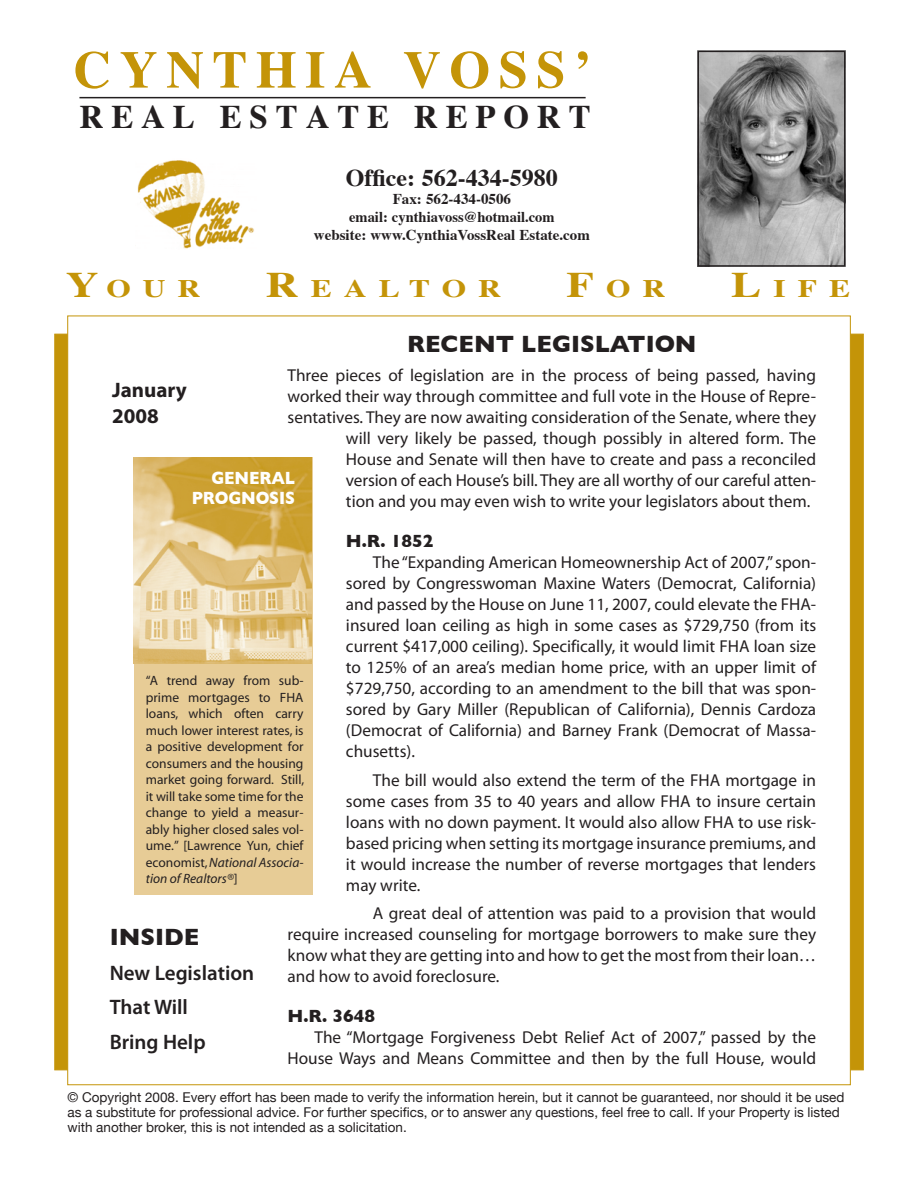
<style>
.page{position:relative;width:918px;height:1188px;background:#fff}
.page>*{position:absolute;margin:0;border:0;box-sizing:border-box;transform-origin:0 0}
.t1{font:700 52.5px "Times";letter-spacing:.16em;color:#c49408}
.t2{font:700 33px "Times";letter-spacing:.24em;color:#231f20}
.t3{font:700 25.2px "Times";letter-spacing:.385em;color:#c49408;scale:1.25 1}
.t4{font:700 24px "Times";color:#231f20}
.HEADLINE{font:700 24px "Gill Sans";color:#231f20}
.Inside_Box_Title{font:700 24px "Gill Sans";color:#231f20}
.Inside_Boxes{font:600 21px/34.5px "Myriad Pro";color:#231f20}
.Date{font:700 21px/25.2px "Myriad Pro";color:#231f20}
.Subhead{font:700 18px "Gill Sans";color:#231f20}
.GENERAL_PROGNOSIS_TI{font:700 18px/19.5px "Gill Sans";letter-spacing:-.01em;color:#fff;text-align:right;scale:.9 1}
.Body{font:17.25px/21px "Myriad Pro";color:#231f20;text-align:justify}
._1st_Paragraph{font:17.25px "Myriad Pro";color:#231f20}
.t5{font:700 15px "Times";color:#231f20}
.General_Prognosis{font:13.5px/16.5px "Myriad";color:#231f20;text-align:justify}
.t6{font:13.5px/15px "Helvetica Neue";color:#231f20}
.s1{font-size:36px}
.s2{font-style:italic}
</style>
<div class="page">
<div style="left:55px;top:334px;width:808px;height:736px;background:#c49408"></div>
<div style="left:68px;top:316px;width:783px;height:769px;background:#fff"></div>
<div style="left:134px;top:458px;width:178px;height:437px;background:#e7cc96"></div>
<img style="left:134px;top:458px;width:178px;height:206px">
<hr style="left:79px;top:97px;width:507px;height:1px;background:#231f20">
<img style="left:137px;top:160px;width:117px;height:89px">
<img style="left:700px;top:54px;width:143px;height:210px">
<div style="left:697px;top:51px;width:149px;height:216px;border:2px solid #231f20"></div>
<p class="t1" style="left:74px;top:20px;width:519px">cynthia voss’</p>
<p class="t2" style="left:80px;top:85px;width:198px">REAL ESTAT</p>
<p class="t2" style="left:367px;top:85px;width:223px">E REPORT</p>
<p class="t4" style="left:346px;top:155px;width:213px">Office: 562-434-5980</p>
<p class="t5" style="left:393px;top:184px;width:120px">Fax: 562-434-0506</p>
<p class="t5" style="left:349px;top:202px;width:207px">email: cynthiavoss@hotmail.com</p>
<p class="t5" style="left:314px;top:220px;width:278px">website: www.CynthiaVossReal Estate.com</p>
<p class="t3" style="left:66px;top:265px;width:109px"><span class="s1">Y</span>OUR</p>
<p class="t3" style="left:266px;top:265px;width:189px"><span class="s1">R</span>EALTOR</p>
<p class="t3" style="left:567px;top:265px;width:81px"><span class="s1">F</span>OR</p>
<p class="t3" style="left:731px;top:265px;width:97px"><span class="s1">L</span>IFE</p>
<p class="HEADLINE" style="left:407px;top:330px;width:291px">RECENT LEGISLATION</p>
<p class="_1st_Paragraph" style="left:288px;top:365px;width:530px">Three pieces of legislation are in the process of being passed, having</p>
<p class="_1st_Paragraph" style="left:288px;top:386px;width:530px">worked their way through committee and full vote in the House of Repre-</p>
<p class="_1st_Paragraph" style="left:288px;top:407px;width:530px">sentatives. They are now awaiting consideration of the Senate, where they</p>
<p class="_1st_Paragraph" style="left:346px;top:428px;width:472px">will very likely be passed, though possibly in altered form. The</p>
<p class="_1st_Paragraph" style="left:346px;top:449px;width:472px">House and Senate will then have to create and pass a reconciled</p>
<p class="_1st_Paragraph" style="left:346px;top:470px;width:472px">version of each House’s bill. They are all worthy of our careful atten-</p>
<p class="_1st_Paragraph" style="left:346px;top:491px;width:466px">tion and you may even wish to write your legislators about them.</p>
<p class="Subhead" style="left:346px;top:531px;width:89px">H.R. 1852</p>
<p class="Body" style="left:346px;top:552px;width:472px;text-indent:27px">The “Expanding American Homeownership Act of 2007,” spon&shy;sored by Congresswoman Maxine Waters (Democrat, California) and passed by the House on June 11, 2007, could elevate the FHA&shy;insured loan ceiling as high in some cases as $729,750 (from its current $417,000 ceiling). Specifically, it would limit FHA loan size to 125% of an area’s median home price, with an upper limit of $729,750, according to an amendment to the bill that was spon&shy;sored by Gary Miller (Republican of California), Dennis Cardoza (Democrat of California) and Barney Frank (Democrat of Massa&shy;chusetts).</p>
<p class="Body" style="left:346px;top:769px;width:472px;text-indent:27px">The bill would also extend the term of the FHA mortgage in some cases from 35 to 40 years and allow FHA to insure certain loans with no down payment. It would also allow FHA to use risk&shy;based pricing when setting its mortgage insurance premiums, and it would increase the number of reverse mortgages that lenders may write.</p>
<p class="Body" style="left:288px;top:903px;width:530px;text-indent:85px">A great deal of attention was paid to a provision that would require increased counseling for mortgage borrowers to make sure they know what they are getting into and how to get the most from their loan… and how to avoid foreclosure.</p>
<p class="Subhead" style="left:288px;top:1006px;width:89px">H.R. 3648</p>
<p class="Body" style="left:288px;top:1027px;width:530px;text-align:right">The “Mortgage Forgiveness Debt Relief Act of 2007,” passed by the<br>House Ways and Means Committee and then by the full House, would</p>
<p class="Date" style="left:112px;top:377px;width:76px">January<br>2008</p>
<p class="GENERAL_PROGNOSIS_TI" style="left:192px;top:468px;width:116px">GENERAL<br>PROGNOSIS</p>
<p class="General_Prognosis" style="left:146px;top:673px;width:160px">“A trend away from sub&shy;prime mortgages to FHA loans, which often carry much lower interest rates, is a positive development for consumers and the housing market going forward. Still, it will take some time for the change to yield a measur&shy;ably higher closed sales vol&shy;ume.” [Lawrence Yun, chief economist, <span class="s2">National Associa&shy;tion of Realtors®</span>]</p>
<p class="Inside_Box_Title" style="left:110px;top:923px;width:91px">INSIDE</p>
<p class="Inside_Boxes" style="left:110px;top:955px;width:146px">New Legislation<br>That Will<br>Bring Help</p>
<p class="t6" style="left:68px;top:1089px;width:779px">© Copyright 2008. Every effort has been made to verify the information herein, but it cannot be guaranteed, nor should it be used as a substitute for professional advice. For further specifics, or to answer any questions, feel free to call. If your Property is listed with another broker, this is not intended as a solicitation.</p>
</div>
